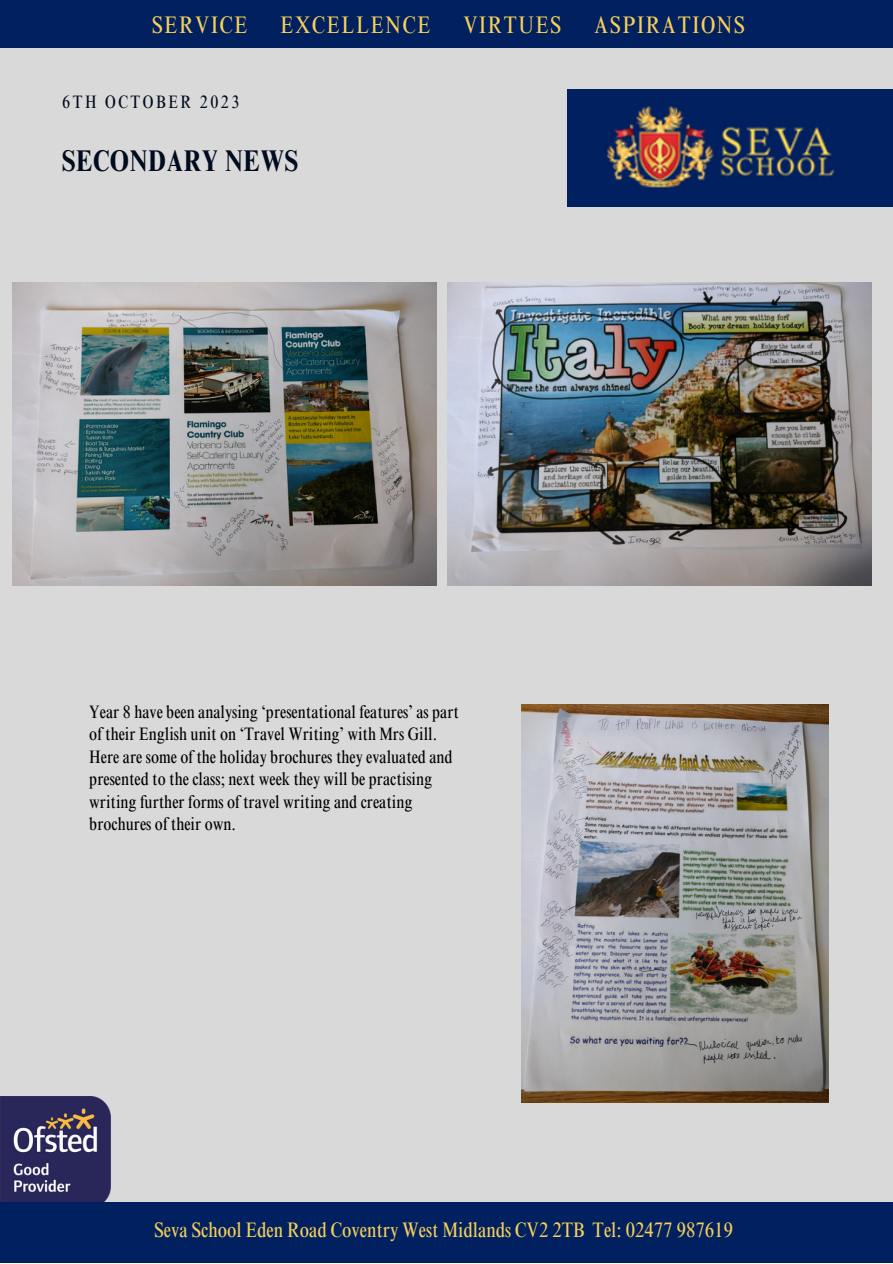
<style>
.page{position:relative;width:893px;height:1264px;background:#fff}
.page>*{position:absolute;margin:0;border:0;box-sizing:border-box;transform-origin:0 0}
.t1{font:700 condensed 30px "Times NRMT Pro";letter-spacing:.02em;color:#000b1d}
.t2{font:condensed 24px "Times NRMT Pro";letter-spacing:.07em;color:#f7d057}
.t3{font:condensed 21px "Times NRMT Pro";color:#f7d057}
.t4{font:condensed 18px/22.5px "Times NRMT Pro";color:#000}
.t5{font:condensed 18px "Times NRMT Pro";letter-spacing:.14em;color:#000b1d}
</style>
<div class="page">
<div style="left:0;top:0;width:892px;height:1262px;background:#d9d9d9"></div>
<img style="left:567px;top:89px;width:325px;height:117px">
<div style="left:0;top:0;width:892px;height:48px;background:#002060"></div>
<img style="left:0;top:1096px;width:110px;height:106px">
<div style="left:0;top:1202px;width:892px;height:60px;background:#002060"></div>
<img style="left:521px;top:704px;width:307px;height:398px">
<img style="left:447px;top:282px;width:424px;height:303px">
<img style="left:12px;top:282px;width:424px;height:303px">
<p class="t2" style="left:152px;top:15px;width:97px">SERVICE</p>
<p class="t2" style="left:280px;top:15px;width:152px">EXCELLENCE</p>
<p class="t2" style="left:463px;top:15px;width:99px">VIRTUES</p>
<p class="t2" style="left:594px;top:15px;width:152px">ASPIRATIONS</p>
<p class="t5" style="left:62px;top:95px;width:179px">6TH OCTOBER 2023</p>
<p class="t1" style="left:62px;top:150px;width:237px">SECONDARY NEWS</p>
<p class="t4" style="left:89px;top:702px;width:371px">Year 8 have been analysing ‘presentational features’ as part of their English unit on ‘Travel Writing’ with Mrs Gill.<br>Here are some of the holiday brochures they evaluated and presented to the class; next week they will be practising writing further forms of travel writing and creating brochures of their own.</p>
<p class="t3" style="left:154px;top:1221px;width:580px">Seva School Eden Road Coventry West Midlands CV2 2TB Tel: 02477 987619</p>
</div>
